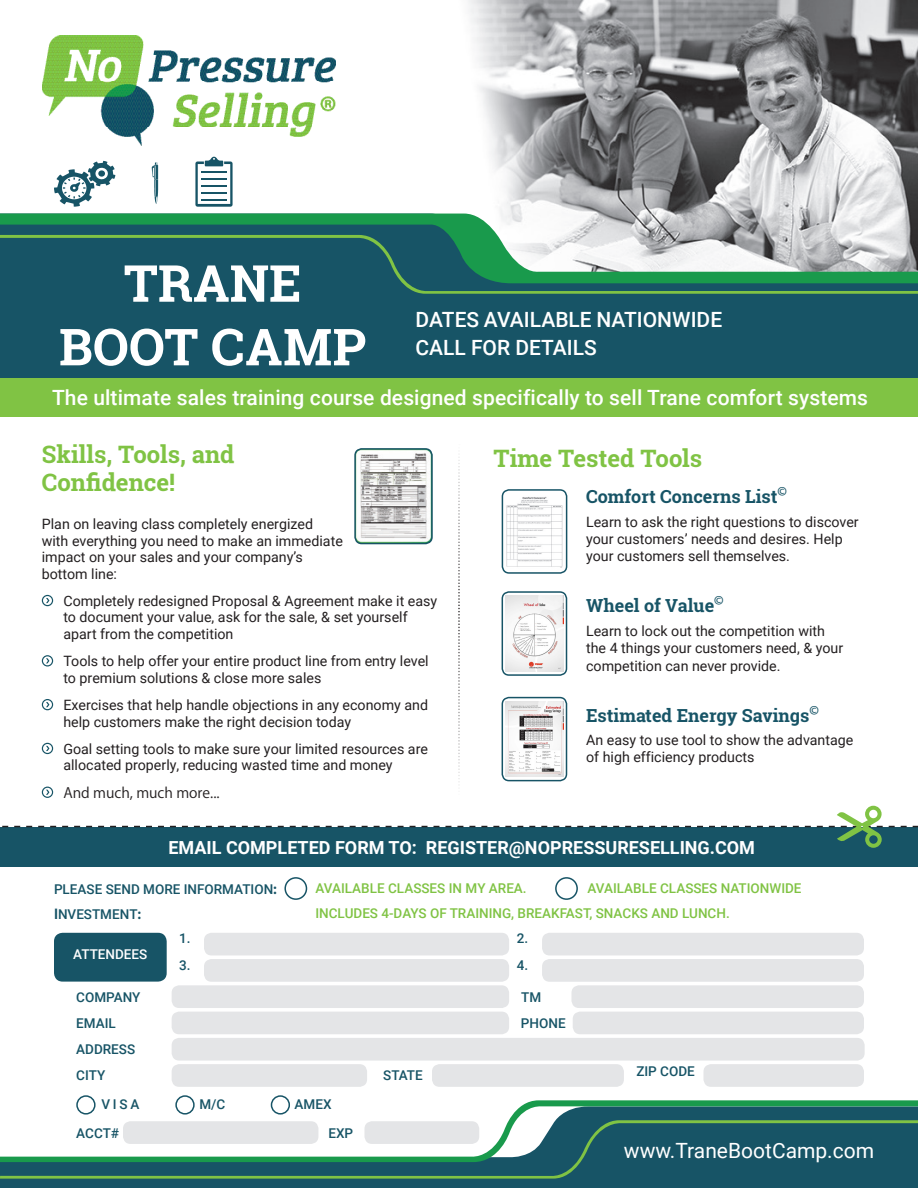
<style>
.page{position:relative;width:918px;height:1188px;background:#fff}
.page>*{position:absolute;margin:0;border:0;box-sizing:border-box;transform-origin:0 0}
.t1{font:700 51px "Roboto Slab";color:#fff}
.Headline{font:700 24px "Roboto Slab";color:#80c344}
.t2{font:500 21px "Roboto";letter-spacing:.005em;color:#fff}
.t3{font:21px "Roboto";color:#fff}
.t4{font:700 18px "Roboto Slab";color:#175466}
.t5{font:700 18px "Roboto";color:#fff}
.Bullet{font:14.25px/16.5px "Roboto";color:#231f20}
.Body_Copy{font:14.25px/17.1px "Roboto";color:#231f20}
.Bullet-2{font:14.25px "Koz Go Pr 6 N";color:#231f20}
.t6{font:500 13.5px "Roboto";color:#175466}
.t7{font:500 13.5px "Roboto";color:#80c344}
.t8{font:500 13.5px "Roboto";color:#fff}
.s1{font-family:"Koz Go Pr 6 N";font-weight:700}
</style>
<div class="page">
<div style="left:0;top:1179px;width:918px;height:9px;background:#175466"></div>
<img style="left:0;top:1px;width:918px;height:213px">
<div style="left:0;top:294px;width:918px;height:84px;background:#175466"></div>
<svg style="left:0;top:214px;width:918px;height:21px;background:#6da190"></svg>
<svg style="left:0;top:235px;width:918px;height:59px;background:#518680"></svg>
<div style="left:0;top:378px;width:918px;height:39px;background:#80c344"></div>
<div style="left:204px;top:933px;width:305px;height:22px;background:#e4e5e7;border-radius:8px"></div>
<div style="left:204px;top:959px;width:305px;height:23px;background:#e4e5e7;border-radius:8px"></div>
<div style="left:172px;top:985px;width:337px;height:23px;background:#e4e5e7;border-radius:8px"></div>
<div style="left:172px;top:1038px;width:693px;height:23px;background:#e4e5e7;border-radius:8px"></div>
<div style="left:172px;top:1012px;width:337px;height:22px;background:#e4e5e7;border-radius:8px"></div>
<div style="left:172px;top:1064px;width:195px;height:23px;background:#e4e5e7;border-radius:8px"></div>
<div style="left:432px;top:1064px;width:192px;height:23px;background:#e4e5e7;border-radius:8px"></div>
<div style="left:704px;top:1064px;width:160px;height:23px;background:#e4e5e7;border-radius:8px"></div>
<div style="left:542px;top:933px;width:322px;height:22px;background:#e4e5e7;border-radius:8px"></div>
<div style="left:542px;top:959px;width:322px;height:23px;background:#e4e5e7;border-radius:8px"></div>
<div style="left:572px;top:985px;width:292px;height:23px;background:#e4e5e7;border-radius:8px"></div>
<div style="left:573px;top:1012px;width:291px;height:22px;background:#e4e5e7;border-radius:8px"></div>
<div style="left:0;top:827px;width:918px;height:40px;background:#175466"></div>
<svg style="left:76px;top:1100px;width:842px;height:20px"></svg>
<svg style="left:0;top:1120px;width:918px;height:59px;fill:#175466"></svg>
<div style="left:54px;top:933px;width:113px;height:49px;background:#175466;border-radius:9px"></div>
<div style="left:284px;top:877px;width:23px;height:23px;border:2px solid #175466;border-radius:50%"></div>
<div style="left:555px;top:877px;width:23px;height:23px;border:2px solid #175466;border-radius:50%"></div>
<div style="left:76px;top:1095px;width:20px;height:20px;border:2px solid #175466;border-radius:50%"></div>
<div style="left:175px;top:1095px;width:20px;height:20px;border:2px solid #175466;border-radius:50%"></div>
<div style="left:271px;top:1095px;width:19px;height:20px;border:2px solid #175466;border-radius:50%"></div>
<svg style="left:2px;top:806px;width:916px;height:42px"></svg>
<svg style="left:42px;top:595px;width:11px;height:11px"></svg>
<svg style="left:42px;top:655px;width:11px;height:12px"></svg>
<svg style="left:42px;top:699px;width:11px;height:11px"></svg>
<svg style="left:42px;top:743px;width:11px;height:11px"></svg>
<svg style="left:42px;top:787px;width:11px;height:11px"></svg>
<img style="left:357px;top:451px;width:73px;height:93px">
<div style="left:354px;top:448px;width:79px;height:96px;border:2px solid #175466;border-radius:7px"></div>
<svg style="left:458px;top:457px;width:2px;height:325px"></svg>
<img style="left:42px;top:36px;width:294px;height:110px">
<svg style="left:54px;top:161px;width:61px;height:46px"></svg>
<img style="left:122px;top:154px;width:67px;height:58px">
<svg style="left:195px;top:157px;width:38px;height:50px"></svg>
<hr style="left:201px;top:199px;width:26px;height:2px;background:#175466">
<hr style="left:201px;top:192px;width:26px;height:2px;background:#175466">
<hr style="left:201px;top:185px;width:26px;height:2px;background:#175466">
<hr style="left:201px;top:178px;width:26px;height:2px;background:#175466">
<hr style="left:201px;top:171px;width:26px;height:2px;background:#175466">
<svg style="left:502px;top:592px;width:65px;height:83px"></svg>
<img style="left:505px;top:596px;width:58px;height:75px">
<div style="left:502px;top:591px;width:65px;height:85px;border:2px solid #175466;border-radius:7px"></div>
<svg style="left:502px;top:698px;width:65px;height:83px"></svg>
<img style="left:505px;top:701px;width:58px;height:76px">
<div style="left:502px;top:697px;width:65px;height:84px;border:2px solid #175466;border-radius:7px"></div>
<img style="left:506px;top:497px;width:57px;height:71px">
<div style="left:502px;top:489px;width:65px;height:85px;border:2px solid #175466;border-radius:7px"></div>
<p class="t1" style="left:124px;top:248px;width:179px">TRANE</p>
<p class="t1" style="left:59px;top:312px;width:309px">BOOT CAMP</p>
<p class="t2" style="left:415px;top:305px;width:308px">DATES AVAILABLE NATIONWIDE</p>
<p class="t2" style="left:415px;top:333px;width:183px">CALL FOR DETAILS</p>
<p class="t2" style="left:52px;top:383px;width:817px">The ultimate sales training course designed specifically to sell Trane comfort systems</p>
<p class="Headline" style="left:42px;top:437px;width:194px">Skills, Tools, and</p>
<p class="Headline" style="left:42px;top:466px;width:135px">Confidence!</p>
<p class="Body_Copy" style="left:42px;top:515px;width:303px;line-height:16.5px">Plan on leaving class completely energized with everything you need to make an immediate impact on your sales and your company’s bottom line:</p>
<p class="Bullet" style="left:63px;top:592px;width:375px">Completely redesigned Proposal &amp; Agreement make it easy to document your value, ask for the sale, &amp; set yourself apart from the competition</p>
<p class="Bullet" style="left:63px;top:652px;width:367px">Tools to help offer your entire product line from entry level to premium solutions &amp; close more sales</p>
<p class="Bullet" style="left:63px;top:696px;width:366px">Exercises that help handle objections in any economy and help customers make the right decision today</p>
<p class="Bullet" style="left:63px;top:740px;width:366px">Goal setting tools to make sure your limited resources are allocated properly, reducing wasted time and money</p>
<p class="Bullet-2" style="left:63px;top:784px;width:158px">And much, much more...</p>
<p class="Headline" style="left:494px;top:442px;width:210px">Time Tested Tools</p>
<p class="t4" style="left:586px;top:485px;width:202px">Comfort Concerns List<sup>©</sup></p>
<p class="Body_Copy" style="left:586px;top:513px;width:274px">Learn to ask the right questions to discover your customers’ needs and desires. Help your customers sell themselves.</p>
<p class="t4" style="left:586px;top:594px;width:139px">Wheel of Value<sup>©</sup></p>
<p class="Body_Copy" style="left:586px;top:622px;width:259px">Learn to lock out the competition with the 4 things your customers need, &amp; your competition can never provide.</p>
<p class="t4" style="left:586px;top:703px;width:234px">Estimated Energy Savings<sup>©</sup></p>
<p class="Body_Copy" style="left:586px;top:731px;width:269px">An easy to use tool to show the advantage of high efficiency products</p>
<p class="t5" style="left:169px;top:835px;width:588px">EMAIL COMPLETED FORM TO: REGISTER@NOPRESSURESELLING.COM</p>
<p class="t6" style="left:54px;top:880px;width:224px">PLEASE SEND MORE INFORMATION<span class="s1">:</span></p>
<p class="t6" style="left:54px;top:905px;width:89px"><span class="s1">I</span>NVESTMENT<span class="s1">:</span></p>
<p class="t7" style="left:315px;top:879px;width:213px">AVAILABLE CLASSES IN MY AREA.</p>
<p class="t7" style="left:587px;top:879px;width:216px">AVAILABLE CLASSES NATIONWIDE</p>
<p class="t7" style="left:315px;top:904px;width:416px">INCLUDES 4-DAYS OF TRAINING, BREAKFAST, SNACKS AND LUNCH.</p>
<p class="t6" style="left:517px;top:929px;width:13px">2.</p>
<p class="t6" style="left:517px;top:956px;width:13px">4.</p>
<p class="t6" style="left:179px;top:929px;width:13px">1.</p>
<p class="t6" style="left:179px;top:956px;width:13px">3.</p>
<p class="t8" style="left:73px;top:945px;width:76px">ATTENDEES</p>
<p class="t6" style="left:76px;top:987px;width:66px">COMPANY</p>
<p class="t6" style="left:521px;top:987px;width:22px">TM</p>
<p class="t6" style="left:76px;top:1014px;width:41px">EMAIL</p>
<p class="t6" style="left:521px;top:1013px;width:46px">PHONE</p>
<p class="t6" style="left:76px;top:1040px;width:60px">ADDRESS</p>
<p class="t6" style="left:76px;top:1066px;width:31px">CITY</p>
<p class="t6" style="left:383px;top:1066px;width:41px">STATE</p>
<p class="t6" style="left:101px;top:1095px;width:39px">VISA</p>
<p class="t6" style="left:199px;top:1095px;width:27px">M/C</p>
<p class="t6" style="left:294px;top:1095px;width:39px">AMEX</p>
<p class="t6" style="left:76px;top:1123px;width:44px">ACCT#</p>
<p class="t6" style="left:328px;top:1123px;width:26px">EXP</p>
<p class="t6" style="left:636px;top:1062px;width:60px">ZIP CODE</p>
<p class="t3" style="left:624px;top:1136px;width:252px">www.TraneBootCamp.com</p>
</div>
